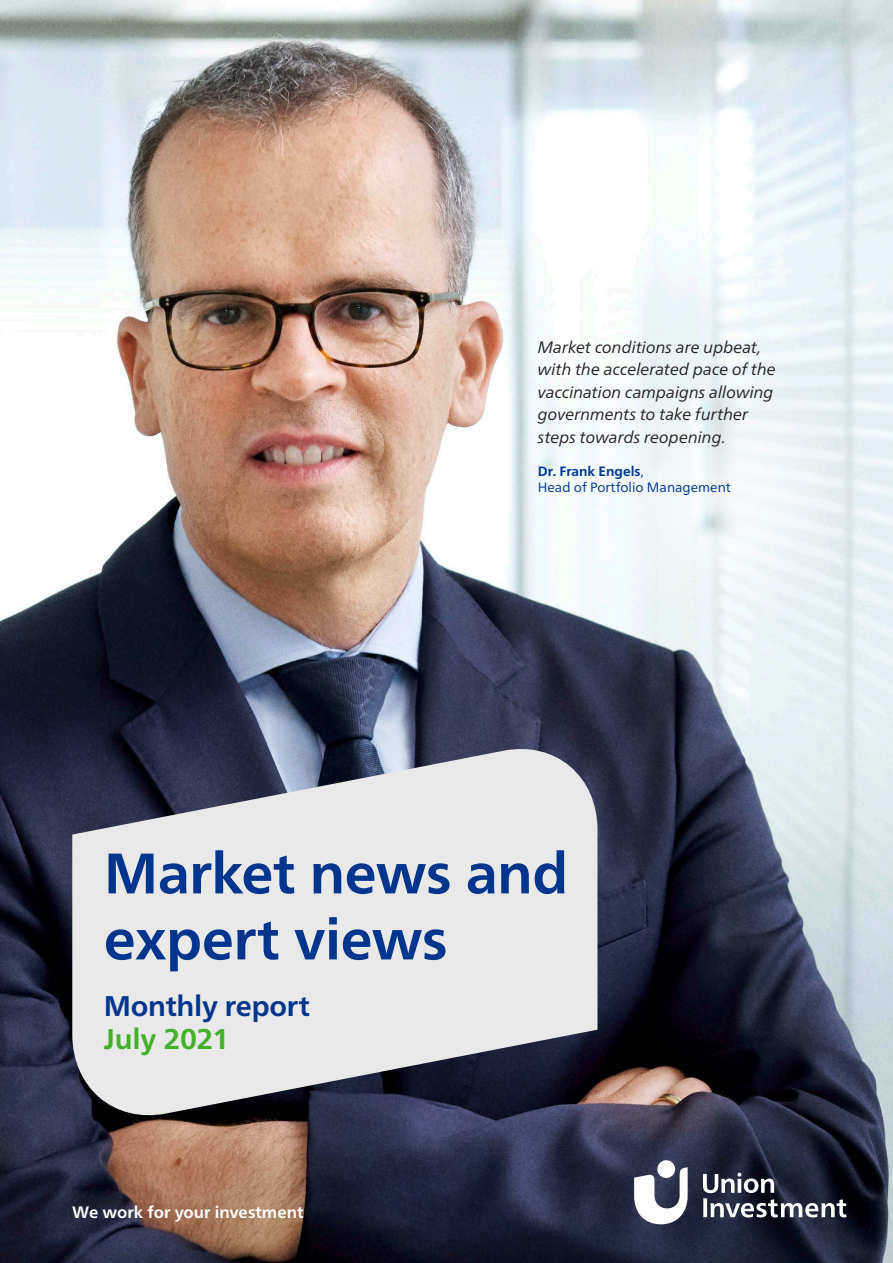
<style>
.page{position:relative;width:893px;height:1263px;background:#fff}
.page>*{position:absolute;margin:0;border:0;box-sizing:border-box;transform-origin:0 0}
.t1{font:57px/66px "Frutiger Neuefuer UI Bold";letter-spacing:-.01em;color:#00358e}
.t2{font:28.5px "Frutiger Neuefuer UI Bold";letter-spacing:-.005em;color:#00358e}
.t3{font:28.5px "Frutiger Neuefuer UI Bold";letter-spacing:-.01em;color:#43b02a}
.t4{font:16.5px/22.5px "Frutiger Neuefuer UI Book It";color:#231f20}
.t5{font:16.5px "Frutiger Neuefuer UI Bold";color:#fff}
.t6{font:13.5px "Frutiger Neuefuer UI Book";color:#00358e}
.t7{font:13.5px "Frutiger Neuefuer UI Bold";color:#00358e}
.s1{font-family:"Frutiger Neuefuer UI Book"}
</style>
<div class="page">
<img style="left:0;top:0;width:893px;height:1263px">
<div style="left:572px;top:344px;width:311px;height:304px;background:#eef5f7;border-radius:50%"></div>
<svg style="left:634px;top:1159px;width:212px;height:65px"></svg>
<svg style="left:72px;top:732px;width:525px;height:400px;background:#b6b7bd"></svg>
<p class="t4" style="left:538px;top:336px;width:239px">Market conditions are upbeat, with the accelerated pace of the vaccination campaigns allowing governments to take further steps towards reopening.</p>
<p class="t7" style="left:538px;top:463px;width:107px">Dr. Frank Engels<span class="s1">,</span></p>
<p class="t6" style="left:538px;top:480px;width:194px">Head of Portfolio Management</p>
<h1 class="t1" style="left:104px;top:840px;width:466px">Market news and expert views</h1>
<h2 class="t2" style="left:104px;top:989px;width:208px">Monthly report</h2>
<h2 class="t3" style="left:104px;top:1022px;width:127px">July 2021</h2>
<p class="t5" style="left:72px;top:1203px;width:233px">We work for your investment</p>
</div>
